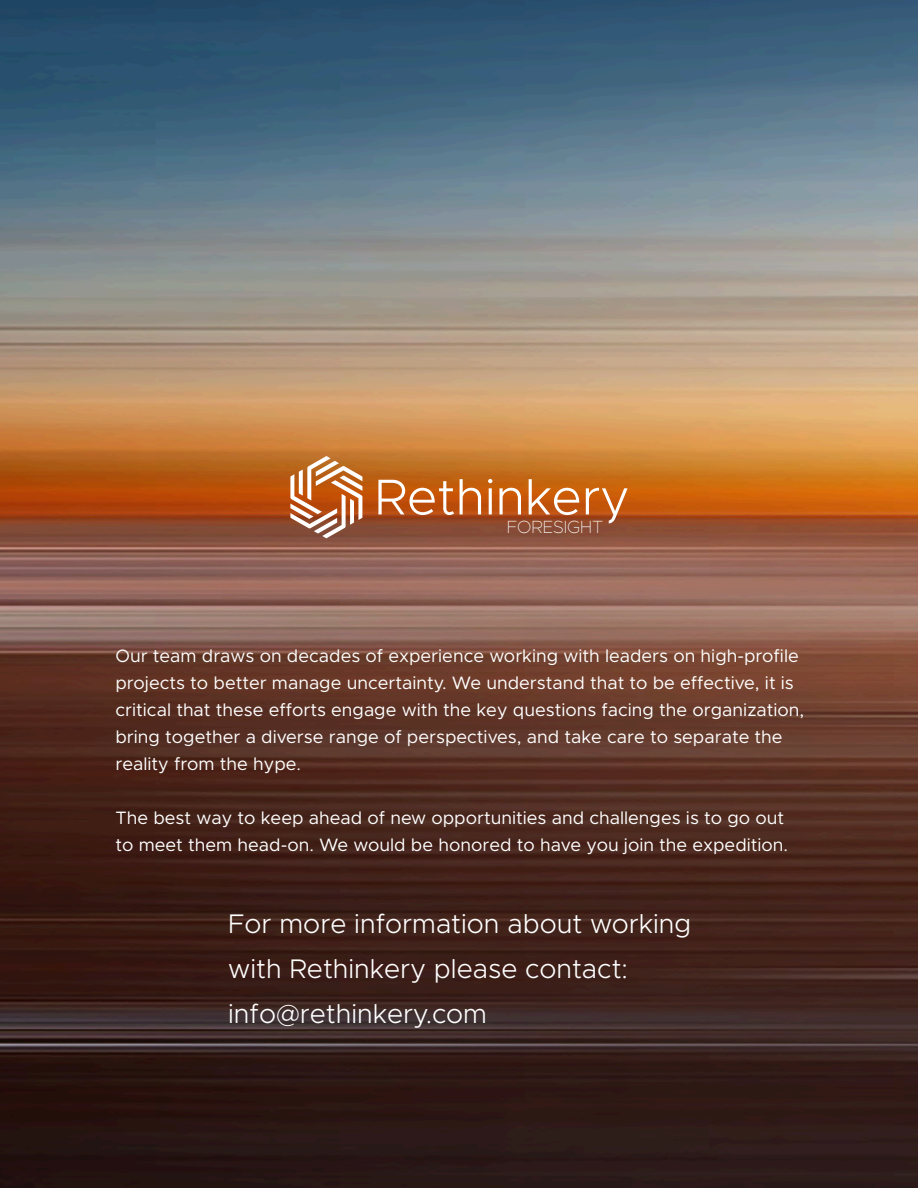
<style>
.page{position:relative;width:918px;height:1188px;background:#fff}
.page>*{position:absolute;margin:0;border:0;box-sizing:border-box;transform-origin:0 0}
.t1{font:300 27px/45px "Metropolis";color:#fff}
.t2{font:18px/27px "Metropolis";color:#fff}
.t3{font:100 17.7px "Metropolis";color:#fff}
</style>
<div class="page">
<img style="left:0;top:0;width:918px;height:1188px">
<svg style="left:290px;top:456px;width:72px;height:82px"></svg>
<svg style="left:378px;top:480px;width:76px;height:35px"></svg>
<svg style="left:460px;top:479px;width:21px;height:35px"></svg>
<hr style="left:489px;top:488px;width:3px;height:26px;background:#fff">
<svg style="left:488px;top:479px;width:4px;height:4px"></svg>
<svg style="left:500px;top:488px;width:21px;height:26px"></svg>
<svg style="left:529px;top:479px;width:50px;height:36px"></svg>
<svg style="left:586px;top:488px;width:42px;height:35px"></svg>
<p class="t3" style="left:507px;top:516px;width:98px">FORESIGHT</p>
<p class="t2" style="left:116px;top:642px;width:690px">Our team draws on decades of experience working with leaders on high-profile projects to better manage uncertainty. We understand that to be effective, it is critical that these efforts engage with the key questions facing the organization, bring together a diverse range of perspectives, and take care to separate the reality from the hype.</p>
<p class="t2" style="left:116px;top:804px;width:674px">The best way to keep ahead of new opportunities and challenges is to go out to meet them head-on. We would be honored to have you join the expedition.</p>
<h1 class="t1" style="left:228px;top:901px;width:465px">For more information about working with Rethinkery please contact: info@rethinkery.com</h1>
</div>
